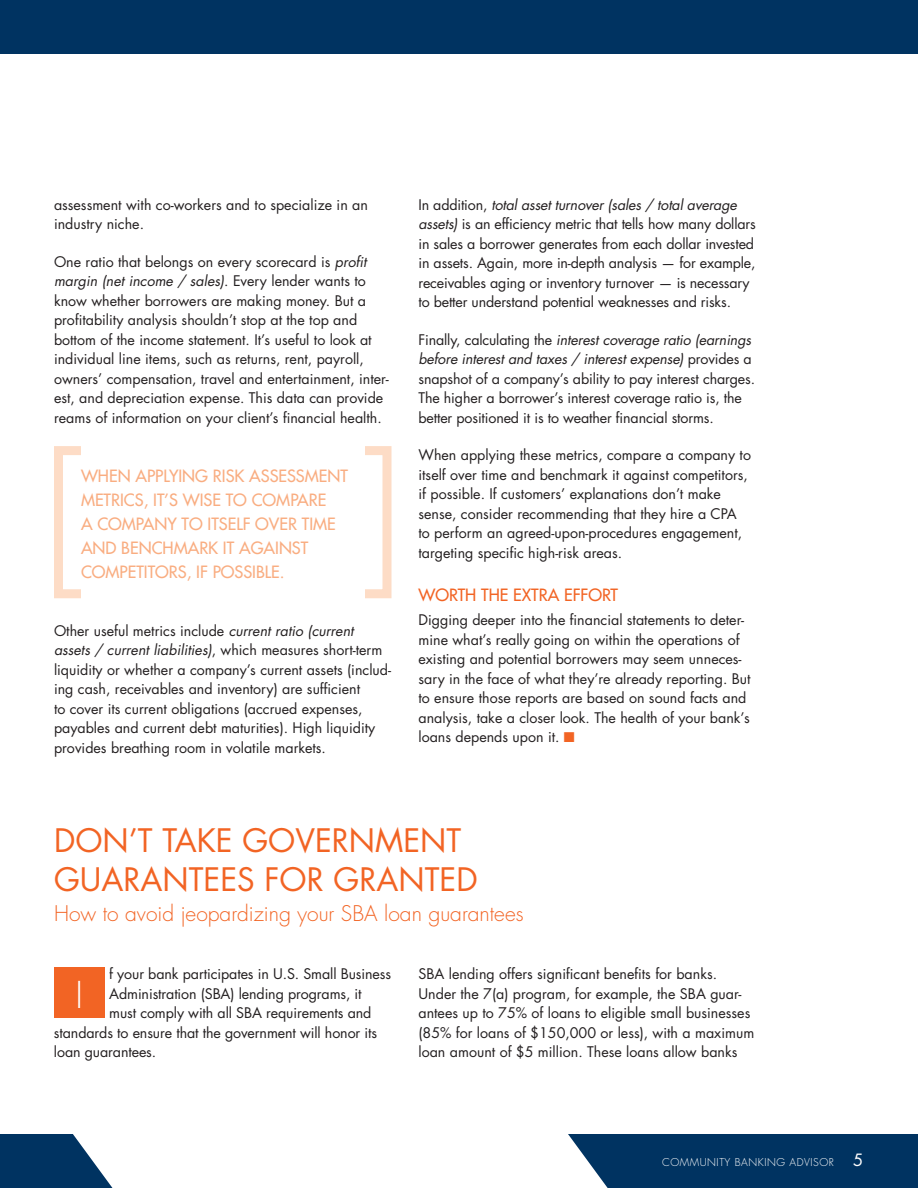
<style>
.page{position:relative;width:918px;height:1188px;background:#fff}
.page>*{position:absolute;margin:0;border:0;box-sizing:border-box;transform-origin:0 0}
.t1{font:300 36px "Futura Std";color:#fff}
.t2{font:31.5px/39px "Futura Std";color:#f26424}
.t3{font:300 21px "Futura Std";color:#f26424}
.t4{font:500 16.5px/24px "Futura Std";color:#f9ad81}
.t5{font:500 16.5px "Futura Std";color:#f26424}
.t6{font:14.25px/19.5px "Futura Std";color:#231f20}
.t7{font:300 10.5px "Futura Std";letter-spacing:.05em;color:#fff}
.s1{font-style:italic}
.s2{color:#f26424}
.s3{font-weight:400;font-size:16.5px}
</style>
<div class="page">
<svg style="left:0;top:1134px;width:112px;height:54px"></svg>
<div style="left:0;top:0;width:918px;height:54px;background:#003361"></div>
<div style="left:568px;top:1134px;width:350px;height:54px;background:#003361"></div>
<div style="left:54px;top:968px;width:51px;height:50px;background:#f26424"></div>
<div style="left:54px;top:446px;width:338px;height:152px;background:#fff;border:9px solid #fddcc6"></div>
<div style="left:81px;top:441px;width:283px;height:162px;background:#fff"></div>
<p class="t6" style="left:54px;top:195px;width:315px">assessment with co-workers and to specialize in an industry niche.</p>
<p class="t6" style="left:54px;top:252px;width:336px">One ratio that belongs on every scorecard is <span class="s1">profit margin (net income / sales)</span>. Every lender wants to know whether borrowers are making money. But a profitability analysis shouldn’t stop at the top and bottom of the income statement. It’s useful to look at individual line items, such as returns, rent, payroll, owners’ compensation, travel and entertainment, inter&shy;est, and depreciation expense. This data can provide reams of information on your client’s financial health.</p>
<p class="t4" style="left:81px;top:464px;width:268px">WHEN APPLYING RISK ASSESSMENT<br>METRICS, IT’S WISE TO COMPARE<br>A COMPANY TO ITSELF OVER TIME<br>AND BENCHMARK IT AGAINST<br>COMPETITORS, IF POSSIBLE.</p>
<p class="t6" style="left:54px;top:621px;width:339px">Other useful metrics include <span class="s1">current ratio (current assets / current liabilities)</span>, which measures short-term liquidity or whether a company’s current assets (includ&shy;ing cash, receivables and inventory) are sufficient<br>to cover its current obligations (accrued expenses, payables and current debt maturities). High liquidity provides breathing room in volatile markets.</p>
<p class="t6" style="left:419px;top:195px;width:339px">In addition, <span class="s1">total asset turnover (sales / total average assets)</span> is an efficiency metric that tells how many dollars in sales a borrower generates from each dollar invested in assets. Again, more in-depth analysis — for example, receivables aging or inventory turnover — is necessary to better understand potential weaknesses and risks.</p>
<p class="t6" style="left:419px;top:330px;width:338px">Finally, calculating the <span class="s1">interest coverage ratio (earnings before interest and taxes / interest expense)</span> provides a snapshot of a company’s ability to pay interest charges.<br>The higher a borrower’s interest coverage ratio is, the better positioned it is to weather financial storms.</p>
<p class="t6" style="left:419px;top:445px;width:334px">When applying these metrics, compare a company to itself over time and benchmark it against competitors, if possible. If customers’ explanations don’t make sense, consider recommending that they hire a CPA to perform an agreed-upon-procedures engagement, targeting specific high-risk areas.</p>
<p class="t5" style="left:418px;top:585px;width:201px">WORTH THE EXTRA EFFORT</p>
<p class="t6" style="left:418px;top:610px;width:334px">Digging deeper into the financial statements to deter&shy;mine what’s really going on within the operations of existing and potential borrowers may seem unneces&shy;sary in the face of what they’re already reporting. But to ensure those reports are based on sound facts and analysis, take a closer look. The health of your bank’s loans depends upon it. <span class="s2">■</span></p>
<h2 class="t2" style="left:54px;top:822px;width:425px">DON’T TAKE GOVERNMENT<br>GUARANTEES FOR GRANTED</h2>
<h3 class="t3" style="left:54px;top:901px;width:471px">How to avoid jeopardizing your SBA loan guarantees</h3>
<p class="t6" style="left:109px;top:964px;width:283px">f your bank participates in U.S. Small Business</p>
<p class="t6" style="left:109px;top:984px;width:254px">Administration (SBA) lending programs, it</p>
<p class="t6" style="left:109px;top:1003px;width:264px">must comply with all SBA requirements and</p>
<p class="t6" style="left:54px;top:1023px;width:325px">standards to ensure that the government will honor its</p>
<p class="t6" style="left:54px;top:1042px;width:104px">loan guarantees.</p>
<h1 class="t1" style="left:76px;top:973px;width:9px">I</h1>
<p class="t6" style="left:418px;top:964px;width:337px">SBA lending offers significant benefits for banks.<br>Under the 7(a) program, for example, the SBA guar&shy;antees up to 75% of loans to eligible small businesses (85% for loans of $150,000 or less), with a maximum loan amount of $5 million. These loans allow banks</p>
<p class="t7" style="left:662px;top:1155px;width:203px">COMMUNITY BANKING ADVISOR <span class="s3">5</span></p>
</div>
